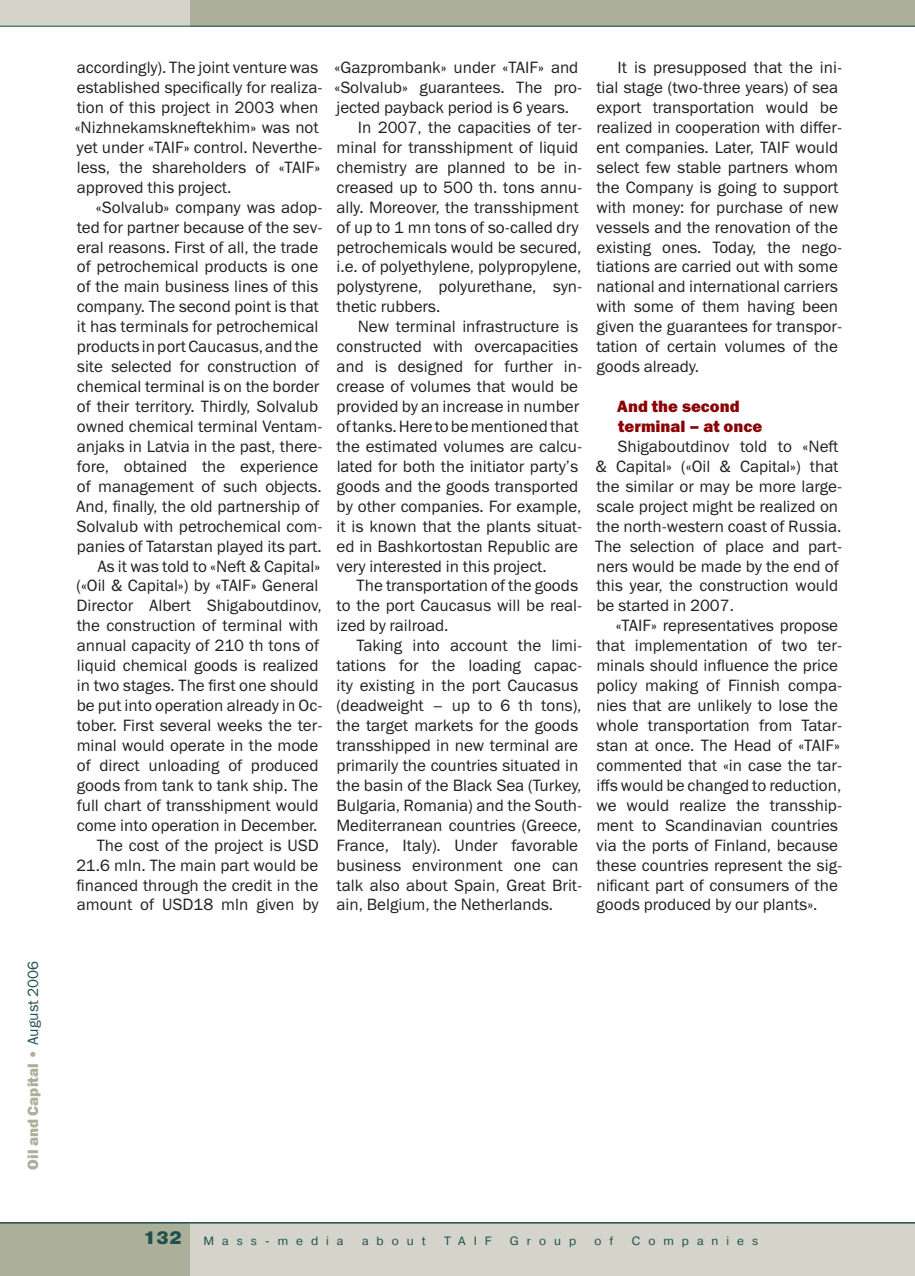
<style>
.page{position:relative;width:915px;height:1276px;background:#fff}
.page>*{position:absolute;margin:0;border:0;box-sizing:border-box;transform-origin:0 0}
.t1{font:16.5px/20px "Franklin Gothic Book ITC";color:#231f20}
.t2{font:16.5px/20px "Franklin Gothic Heavy ITC";color:#8b0204}
.t3{font:15px "Franklin Gothic Heavy ITC";color:#acaf9a}
.t4{font:12px "Pragmatica";letter-spacing:.665em;color:#1f514e}
.s1{font-family:"Franklin Gothic Book ITC";color:#1f514e}
.s2{font-weight:900;font-size:18px}
</style>
<div class="page">
<div style="left:0;top:0;width:914px;height:27px;background:#d4d4ca"></div>
<div style="left:0;top:1222px;width:914px;height:54px;background:#acaf9a"></div>
<div style="left:190px;top:1222px;width:724px;height:54px;background:#d4d4ca"></div>
<div style="left:190px;top:0;width:724px;height:27px;background:#acaf9a"></div>
<hr style="left:0;top:1222px;width:914px;height:1px;background:#1f514e">
<hr style="left:0;top:26px;width:914px;height:1px;background:#1f514e">
<p class="t3" style="left:27px;top:1169px;width:210px;rotate:-90deg">Oil and Capital • <span class="s1">August 2006</span></p>
<p class="t1" style="left:75px;top:59px;width:249px">accordingly). The joint venture was established specifically for realiza&shy;tion of this project in 2003 when «Nizhnekamskneftekhim» was not yet under «TAIF» control. Neverthe&shy;less, the shareholders of «TAIF» approved this project.</p>
<p class="t1" style="left:96px;top:199px;width:228px">«Solvalub» company was adop-</p>
<p class="t1" style="left:77px;top:219px;width:247px">ted for partner because of the sev-</p>
<p class="t1" style="left:77px;top:239px;width:243px">eral reasons. First of all, the trade</p>
<p class="t1" style="left:77px;top:259px;width:243px">of petrochemical products is one</p>
<p class="t1" style="left:77px;top:279px;width:243px">of the main business lines of this</p>
<p class="t1" style="left:77px;top:298px;width:243px">company. The second point is that</p>
<p class="t1" style="left:77px;top:318px;width:243px">it has terminals for petrochemical</p>
<p class="t1" style="left:77px;top:338px;width:243px">products in port Caucasus, and the</p>
<p class="t1" style="left:77px;top:358px;width:243px">site selected for construction of</p>
<p class="t1" style="left:77px;top:378px;width:244px">chemical terminal is on the border</p>
<p class="t1" style="left:77px;top:398px;width:243px">of their territory. Thirdly, Solvalub</p>
<p class="t1" style="left:77px;top:418px;width:247px">owned chemical terminal Ventam-</p>
<p class="t1" style="left:77px;top:438px;width:247px">anjaks in Latvia in the past, there-</p>
<p class="t1" style="left:77px;top:458px;width:243px">fore, obtained the experience</p>
<p class="t1" style="left:77px;top:478px;width:246px">of management of such objects.</p>
<p class="t1" style="left:76px;top:498px;width:244px">And, finally, the old partnership of</p>
<p class="t1" style="left:76px;top:518px;width:247px">Solvalub with petrochemical com-</p>
<p class="t1" style="left:77px;top:538px;width:246px">panies of Tatarstan played its part.</p>
<p class="t1" style="left:97px;top:558px;width:224px">As it was told to «Neft &amp; Capital»</p>
<p class="t1" style="left:76px;top:577px;width:243px">(«Oil &amp; Capital») by «TAIF» General</p>
<p class="t1" style="left:77px;top:597px;width:246px">Director Albert Shigaboutdinov,</p>
<p class="t1" style="left:77px;top:617px;width:243px">the construction of terminal with</p>
<p class="t1" style="left:77px;top:637px;width:243px">annual capacity of 210 th tons of</p>
<p class="t1" style="left:77px;top:657px;width:243px">liquid chemical goods is realized</p>
<p class="t1" style="left:77px;top:677px;width:243px">in two stages. The first one should</p>
<p class="t1" style="left:77px;top:697px;width:247px">be put into operation already in Oc-</p>
<p class="t1" style="left:77px;top:717px;width:247px">tober. First several weeks the ter-</p>
<p class="t1" style="left:77px;top:737px;width:243px">minal would operate in the mode</p>
<p class="t1" style="left:77px;top:757px;width:243px">of direct unloading of produced</p>
<p class="t1" style="left:77px;top:777px;width:243px">goods from tank to tank ship. The</p>
<p class="t1" style="left:77px;top:797px;width:243px">full chart of transshipment would</p>
<p class="t1" style="left:77px;top:817px;width:242px">come into operation in December.</p>
<p class="t1" style="left:97px;top:837px;width:223px">The cost of the project is USD</p>
<p class="t1" style="left:76px;top:857px;width:243px">21.6 mln. The main part would be</p>
<p class="t1" style="left:76px;top:876px;width:243px">financed through the credit in the</p>
<p class="t1" style="left:77px;top:896px;width:243px">amount of USD18 mln given by</p>
<p class="t1" style="left:334px;top:59px;width:245px">«Gazprombank» under «TAIF» and</p>
<p class="t1" style="left:334px;top:79px;width:249px">«Solvalub» guarantees. The pro-</p>
<p class="t1" style="left:336px;top:99px;width:234px">jected payback period is 6 years.</p>
<p class="t1" style="left:357px;top:119px;width:226px">In 2007, the capacities of ter-</p>
<p class="t1" style="left:336px;top:139px;width:243px">minal for transshipment of liquid</p>
<p class="t1" style="left:336px;top:159px;width:247px">chemistry are planned to be in-</p>
<p class="t1" style="left:336px;top:179px;width:247px">creased up to 500 th. tons annu-</p>
<p class="t1" style="left:336px;top:199px;width:243px">ally. Moreover, the transshipment</p>
<p class="t1" style="left:336px;top:219px;width:243px">of up to 1 mn tons of so-called dry</p>
<p class="t1" style="left:336px;top:239px;width:246px">petrochemicals would be secured,</p>
<p class="t1" style="left:336px;top:259px;width:246px">i.e. of polyethylene, polypropylene,</p>
<p class="t1" style="left:336px;top:279px;width:247px">polystyrene, polyurethane, syn-</p>
<p class="t1" style="left:336px;top:298px;width:105px">thetic rubbers.</p>
<p class="t1" style="left:357px;top:318px;width:222px">New terminal infrastructure is</p>
<p class="t1" style="left:336px;top:338px;width:243px">constructed with overcapacities</p>
<p class="t1" style="left:336px;top:358px;width:247px">and is designed for further in-</p>
<p class="t1" style="left:336px;top:378px;width:243px">crease of volumes that would be</p>
<p class="t1" style="left:336px;top:398px;width:244px">provided by an increase in number</p>
<p class="t1" style="left:336px;top:418px;width:243px">of tanks. Here to be mentioned that</p>
<p class="t1" style="left:336px;top:438px;width:247px">the estimated volumes are calcu-</p>
<p class="t1" style="left:336px;top:458px;width:243px">lated for both the initiator party’s</p>
<p class="t1" style="left:336px;top:478px;width:243px">goods and the goods transported</p>
<p class="t1" style="left:336px;top:498px;width:246px">by other companies. For example,</p>
<p class="t1" style="left:336px;top:518px;width:247px">it is known that the plants situat-</p>
<p class="t1" style="left:336px;top:538px;width:243px">ed in Bashkortostan Republic are</p>
<p class="t1" style="left:336px;top:558px;width:212px">very interested in this project.</p>
<p class="t1" style="left:356px;top:577px;width:223px">The transportation of the goods</p>
<p class="t1" style="left:336px;top:597px;width:247px">to the port Caucasus will be real-</p>
<p class="t1" style="left:336px;top:617px;width:113px">ized by railroad.</p>
<p class="t1" style="left:356px;top:637px;width:227px">Taking into account the limi-</p>
<p class="t1" style="left:336px;top:657px;width:247px">tations for the loading capac-</p>
<p class="t1" style="left:336px;top:677px;width:243px">ity existing in the port Caucasus</p>
<p class="t1" style="left:336px;top:697px;width:246px">(deadweight – up to 6 th tons),</p>
<p class="t1" style="left:336px;top:717px;width:243px">the target markets for the goods</p>
<p class="t1" style="left:336px;top:737px;width:243px">transshipped in new terminal are</p>
<p class="t1" style="left:336px;top:757px;width:243px">primarily the countries situated in</p>
<p class="t1" style="left:336px;top:777px;width:246px">the basin of the Black Sea (Turkey,</p>
<p class="t1" style="left:336px;top:797px;width:247px">Bulgaria, Romania) and the South-</p>
<p class="t1" style="left:336px;top:817px;width:246px">Mediterranean countries (Greece,</p>
<p class="t1" style="left:336px;top:837px;width:243px">France, Italy). Under favorable</p>
<p class="t1" style="left:336px;top:857px;width:243px">business environment one can</p>
<p class="t1" style="left:336px;top:876px;width:247px">talk also about Spain, Great Brit-</p>
<p class="t1" style="left:336px;top:896px;width:218px">ain, Belgium, the Netherlands.</p>
<p class="t1" style="left:596px;top:59px;width:247px;text-indent:21px">It is presupposed that the ini&shy;tial stage (two-three years) of sea export transportation would be realized in cooperation with differ&shy;ent companies. Later, TAIF would select few stable partners whom the Company is going to support with money: for purchase of new vessels and the renovation of the existing ones. Today, the nego&shy;tiations are carried out with some national and international carriers with some of them having been given the guarantees for transpor&shy;tation of certain volumes of the goods already.</p>
<p class="t2" style="left:617px;top:398px;width:146px">And the second terminal – at once</p>
<p class="t1" style="left:595px;top:438px;width:248px;text-indent:22px">Shigaboutdinov told to «Neft &amp; Capital» («Oil &amp; Capital») that the similar or may be more large&shy;scale project might be realized on the north-western coast of Russia.<br>The selection of place and part&shy;ners would be made by the end of this year, the construction would be started in 2007.</p>
<p class="t1" style="left:596px;top:617px;width:247px;text-indent:19px">«TAIF» representatives propose that implementation of two ter&shy;minals should influence the price policy making of Finnish compa&shy;nies that are unlikely to lose the whole transportation from Tatar&shy;stan at once. The Head of «TAIF» commented that «in case the tar&shy;iffs would be changed to reduction, we would realize the transship&shy;ment to Scandinavian countries via the ports of Finland, because these countries represent the sig&shy;nificant part of consumers of the goods produced by our plants».</p>
<p class="t4" style="left:143px;top:1236px;width:202px"><span class="s2">132</span> Mass-media</p>
<p class="t4" style="left:362px;top:1236px;width:65px">about</p>
<p class="t4" style="left:444px;top:1236px;width:49px">TAIF</p>
<p class="t4" style="left:510px;top:1236px;width:68px">Group</p>
<p class="t4" style="left:594px;top:1236px;width:20px">o f</p>
<p class="t4" style="left:631px;top:1236px;width:128px">Companies</p>
</div>
